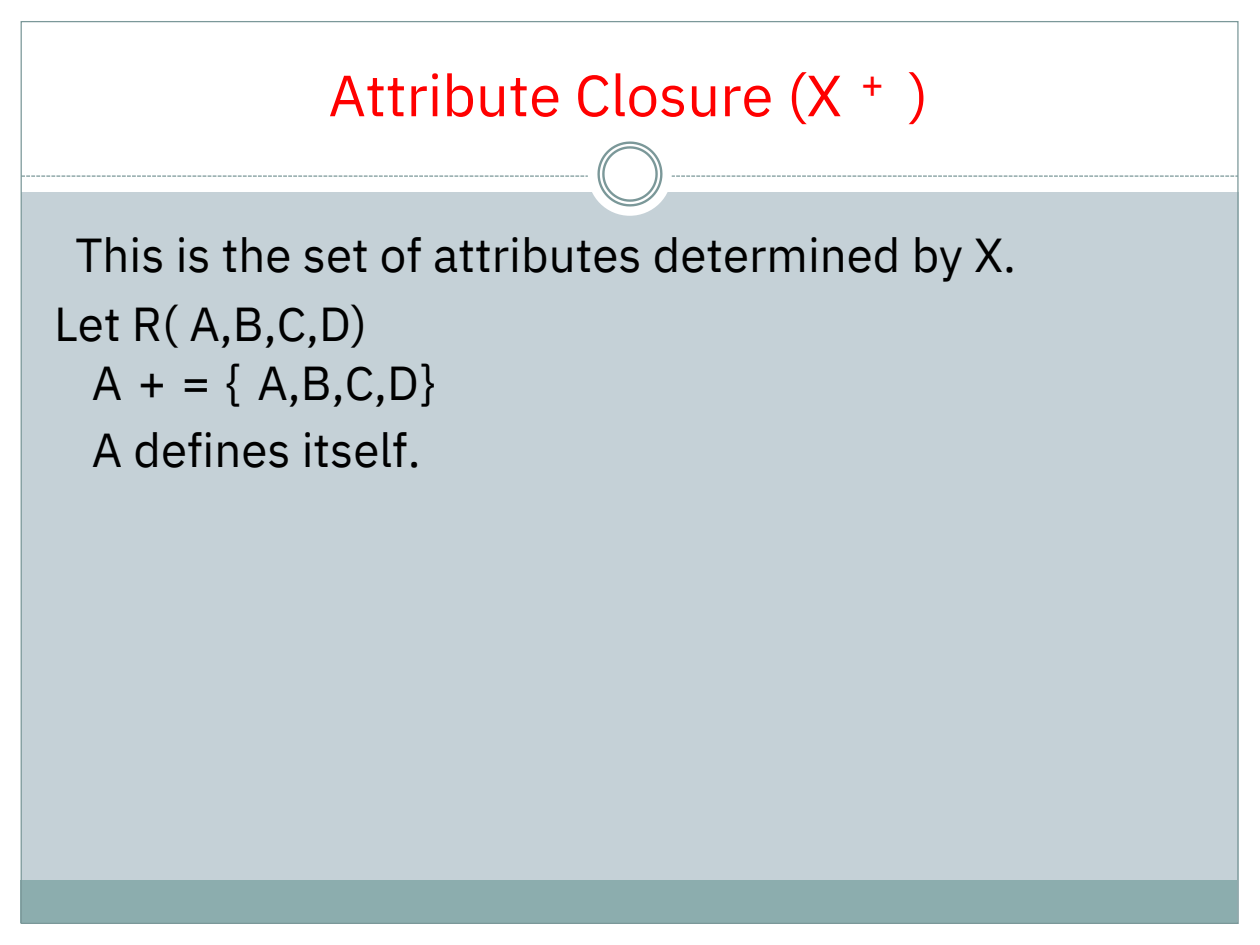
<style>
.page{position:relative;width:1260px;height:945px;background:#c5d1d7}
.page>*{position:absolute;margin:0;border:0;box-sizing:border-box;transform-origin:0 0}
.t1{font:57.93px "IBM Plex Sans";color:#f00}
.t2{font:47.43px/66.9px "IBM Plex Sans";color:#000}
.t3{font:38.68px "IBM Plex Sans";color:#f00}
</style>
<div class="page">
<div style="left:0;top:924px;width:1260px;height:21px;background:#fff"></div>
<div style="left:0;top:0;width:1260px;height:192px;background:#fff"></div>
<div style="left:0;top:0;width:21px;height:945px;background:#fff"></div>
<div style="left:1239px;top:0;width:21px;height:945px;background:#fff"></div>
<div style="left:21px;top:880px;width:1216px;height:42px;background:#8cadae"></div>
<div style="left:588px;top:132px;width:84px;height:84px;background:#fff;border-radius:50%"></div>
<svg style="left:21px;top:141px;width:1217px;height:66px"></svg>
<p class="t1" style="left:329px;top:57px;width:515px">Attribute Closure (X</p>
<p class="t1" style="left:909px;top:57px;width:21px">)</p>
<p class="t3" style="left:861px;top:59px;width:25px">+</p>
<p class="t2" style="left:75px;top:221px;width:942px">This is the set of attributes determined by X.</p>
<p class="t2" style="left:54px;top:289px;width:314px">Let R( A,B,C,D)</p>
<p class="t2" style="left:92px;top:348px;width:345px">A + = { A,B,C,D}<br>A defines itself.</p>
</div>
